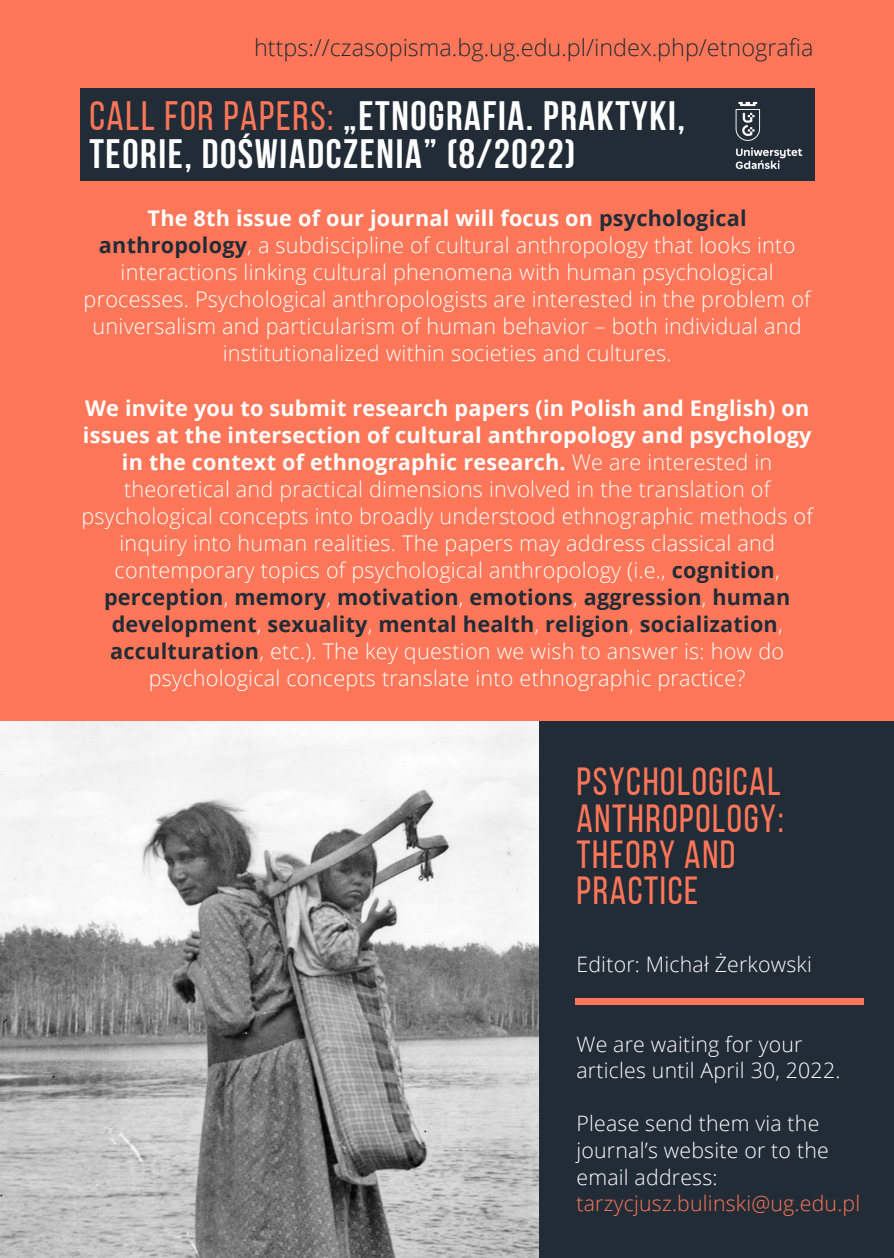
<style>
.page{position:relative;width:894px;height:1258px;background:#fff}
.page>*{position:absolute;margin:0;border:0;box-sizing:border-box;transform-origin:0 0}
.t1{font:700 40.8px/38.7px "Bebas Neue";letter-spacing:.04em;color:#fff}
.t2{font:39px/36px "Bebas Neue";letter-spacing:.04em;color:#ff7658}
.t3{font:300 23.4px "Open Sans";color:#222c37}
.t4{font:300 21.6px/27px "Open Sans";letter-spacing:.01em;color:#fff;text-align:center}
.t5{font:300 21.3px/26.7px "Open Sans";letter-spacing:.01em;color:#fff}
.s1{font-weight:400;color:#ff7658}
.s2{font-weight:700}
.s3{font-weight:700;color:#222c37}
.s4{color:#ff7658}
</style>
<div class="page">
<div style="left:0;top:0;width:893px;height:1258px;background:#ff7658"></div>
<img style="left:0;top:721px;width:539px;height:537px">
<div style="left:539px;top:721px;width:354px;height:537px;background:#222c37"></div>
<div style="left:80px;top:89px;width:734px;height:92px;background:#222c37"></div>
<div style="left:575px;top:998px;width:288px;height:7px;background:#ff7658"></div>
<img style="left:735px;top:97px;width:80px;height:76px">
<p class="t3" style="left:254px;top:31px;width:561px">https://czasopisma.bg.ug.edu.pl/index.php/etnografia</p>
<p class="t1" style="left:89px;top:100px;width:597px"><span class="s1">CALL FOR PAPERS:</span> „ETNOGRAFIA. PRAKTYKI,<br>TEORIE, DOŚWIADCZENIA” (8/2022)</p>
<p class="t4" style="left:84px;top:204px;width:728px"><span class="s2">The 8th issue of our journal will focus on</span> <span class="s3">psychological anthropology</span>, a subdiscipline of cultural anthropology that looks into interactions linking cultural phenomena with human psychological processes. Psychological anthropologists are interested in the problem of universalism and particularism of human behavior – both individual and institutionalized within societies and cultures.</p>
<p class="t4" style="left:81px;top:394px;width:732px"><span class="s2">We invite you to submit research papers (in Polish and English) on issues at the intersection of cultural anthropology and psychology in the context of ethnographic research.</span> We are interested in theoretical and practical dimensions involved in the translation of psychological concepts into broadly understood ethnographic methods of inquiry into human realities. The papers may address classical and contemporary topics of psychological anthropology (i.e., <span class="s3">cognition</span>, <span class="s3">perception</span>, <span class="s3">memory</span>, <span class="s3">motivation</span>, <span class="s3">emotions</span>, <span class="s3">aggression</span>, <span class="s3">human development</span>, <span class="s3">sexuality</span>, <span class="s3">mental health</span>, <span class="s3">religion</span>, <span class="s3">socialization</span>, <span class="s3">acculturation</span>, etc.). The key question we wish to answer is: how do psychological concepts translate into ethnographic practice?</p>
<p class="t2" style="left:576px;top:768px;width:209px">PSYCHOLOGICAL<br>ANTHROPOLOGY:<br>THEORY AND<br>PRACTICE</p>
<p class="t5" style="left:576px;top:950px;width:237px">Editor: Michał Żerkowski</p>
<p class="t5" style="left:576px;top:1030px;width:265px">We are waiting for your articles until April 30, 2022.</p>
<p class="t5" style="left:576px;top:1110px;width:285px">Please send them via the journalʼs website or to the email address: <span class="s4">tarzycjusz.bulinski@ug.edu.pl</span></p>
</div>
